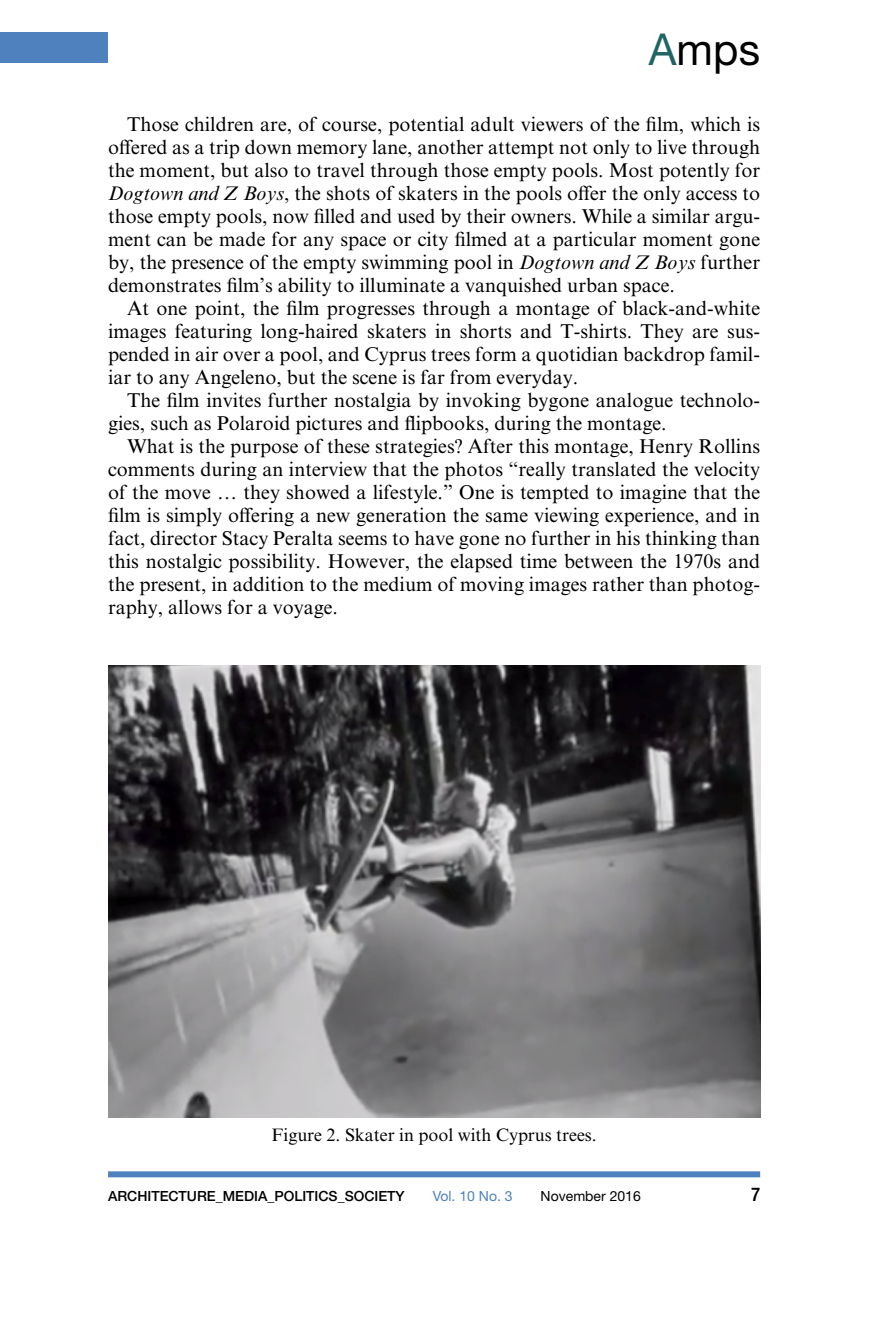
<style>
.page{position:relative;width:885px;height:1327px;background:#fff}
.page>*{position:absolute;margin:0;border:0;box-sizing:border-box;transform-origin:0 0}
.t1{font:44px "Helvetica Neue LT Std";color:#000}
.t2{font:20px/23px "Times NRMT Pro";color:#000;text-align:justify}
.t3{font:500 condensed 19px "Helvetica Neue LT Std";color:#000}
.t4{font:18px "Times NRMT Pro";color:#000}
.t5{font:500 14px "Helvetica Neue LT Std";color:#000}
.t6{font:14px "Helvetica Neue LT Std";color:#000}
.t7{font:14px "Helvetica Neue LT Std";color:#4f81be}
.s1{color:#1f6663}
.s2{font-style:italic}
</style>
<div class="page">
<div style="left:108px;top:1171px;width:652px;height:6px;background:#4f81be"></div>
<div style="left:0;top:32px;width:108px;height:30px;background:#4f81be"></div>
<img style="left:108px;top:665px;width:652px;height:452px">
<h1 class="t1" style="left:648px;top:23px;width:113px"><span class="s1">A</span>mps</h1>
<p class="t2" style="left:108px;top:113px;width:653px;text-indent:19px">Those children are, of course, potential adult viewers of the film, which is offered as a trip down memory lane, another attempt not only to live through the moment, but also to travel through those empty pools. Most potently for <span class="s2">Dogtown and Z Boys</span>, the shots of skaters in the pools offer the only access to those empty pools, now filled and used by their owners. While a similar argu&shy;ment can be made for any space or city filmed at a particular moment gone by, the presence of the empty swimming pool in <span class="s2">Dogtown and Z Boys</span> further demonstrates film’s ability to illuminate a vanquished urban space.</p>
<p class="t2" style="left:108px;top:297px;width:653px;text-indent:19px">At one point, the film progresses through a montage of black-and-white images featuring long-haired skaters in shorts and T-shirts. They are sus&shy;pended in air over a pool, and Cyprus trees form a quotidian backdrop famil&shy;iar to any Angeleno, but the scene is far from everyday.</p>
<p class="t2" style="left:108px;top:389px;width:653px;text-indent:19px">The film invites further nostalgia by invoking bygone analogue technolo&shy;gies, such as Polaroid pictures and flipbooks, during the montage.</p>
<p class="t2" style="left:108px;top:435px;width:653px;text-indent:19px">What is the purpose of these strategies? After this montage, Henry Rollins comments during an interview that the photos “really translated the velocity of the move … they showed a lifestyle.” One is tempted to imagine that the film is simply offering a new generation the same viewing experience, and in fact, director Stacy Peralta seems to have gone no further in his thinking than this nostalgic possibility. However, the elapsed time between the 1970s and the present, in addition to the medium of moving images rather than photog&shy;raphy, allows for a voyage.</p>
<p class="t4" style="left:271px;top:1124px;width:327px">Figure 2. Skater in pool with Cyprus trees.</p>
<p class="t5" style="left:108px;top:1188px;width:298px">ARCHITECTURE_MEDIA_POLITICS_SOCIETY</p>
<p class="t7" style="left:432px;top:1188px;width:81px">Vol. 10 No. 3</p>
<p class="t6" style="left:540px;top:1188px;width:102px">November 2016</p>
<p class="t3" style="left:751px;top:1183px;width:11px">7</p>
</div>
